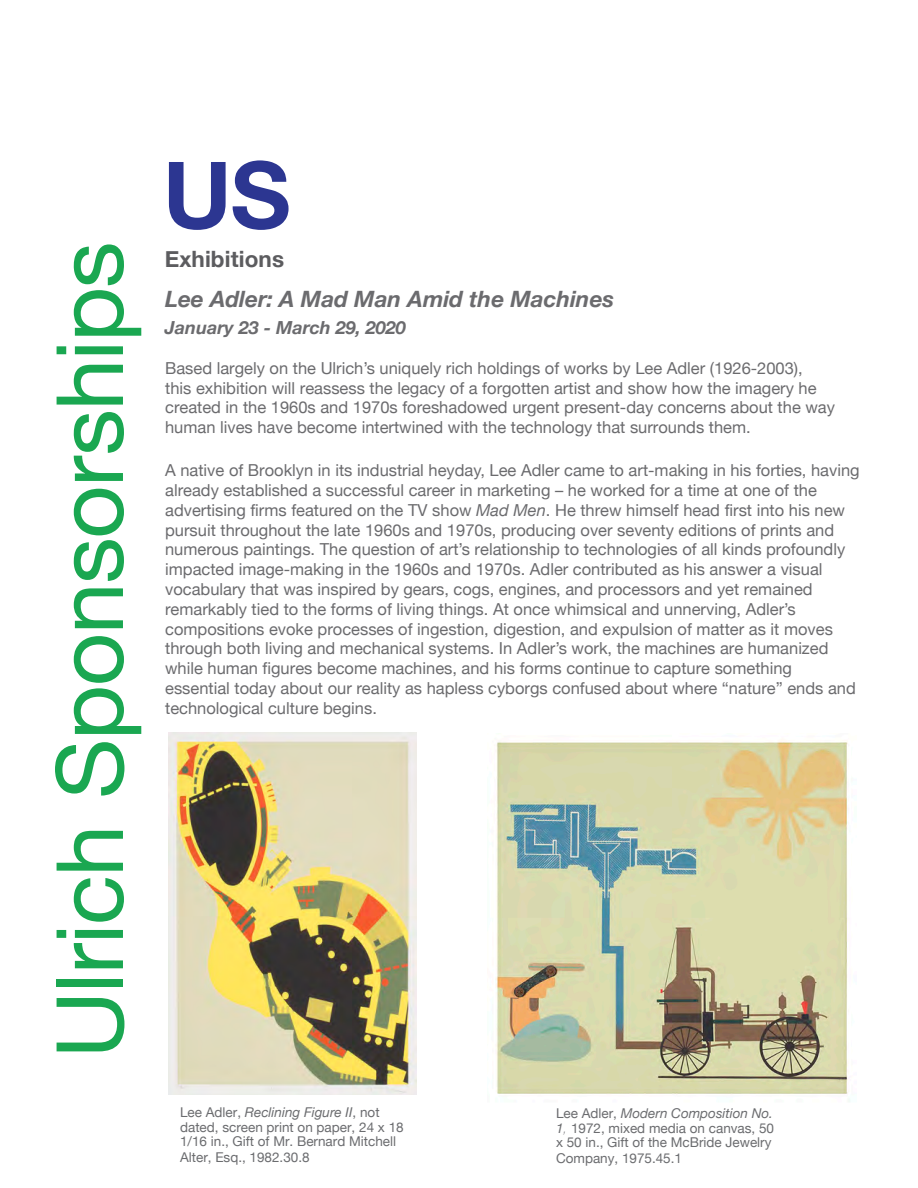
<style>
.page{position:relative;width:918px;height:1188px;background:#fff}
.page>*{position:absolute;margin:0;border:0;box-sizing:border-box;transform-origin:0 0}
.t1{font:93px "Helvetica Neue";letter-spacing:-.015em;color:#1aa751}
.t2{font:700 93px "Helvetica Neue";color:#2c3691}
.t3{font:italic 700 22.5px/40.5px "Helvetica Neue";color:#6b6b6e}
.t4{font:italic 700 18px "Helvetica Neue";color:#6b6b6e}
.t5{font:16.5px/19.8px "Helvetica Neue";color:#6b6b6e}
.t6{font:13.5px/14.5px "Helvetica Neue";color:#6b6c6f;text-align:justify}
.s1{font-style:normal;color:#5c5c5f}
.s2{font-style:italic}
.s3{font-weight:100;font-style:italic}
</style>
<div class="page">
<img style="left:495px;top:740px;width:356px;height:362px">
<img style="left:168px;top:732px;width:249px;height:363px">
<h1 class="t1" style="left:23px;top:1058px;width:818px;rotate:-90deg">Ulrich Sponsorships</h1>
<p class="t2" style="left:163px;top:122px;width:129px">US</p>
<p class="t3" style="left:165px;top:239px;width:451px"><span class="s1">Exhibitions<br></span>Lee Adler: A Mad Man Amid the Machines</p>
<p class="t4" style="left:165px;top:314px;width:243px">January 23 - March 29, 2020</p>
<p class="t5" style="left:165px;top:359px;width:671px">Based largely on the Ulrich’s uniquely rich holdings of works by Lee Adler (1926-2003),<br>this exhibition will reassess the legacy of a forgotten artist and show how the imagery he created in the 1960s and 1970s foreshadowed urgent present-day concerns about the way human lives have become intertwined with the technology that surrounds them.</p>
<p class="t5" style="left:165px;top:461px;width:696px">A native of Brooklyn in its industrial heyday, Lee Adler came to art-making in his forties, having already established a successful career in marketing – he worked for a time at one of the advertising firms featured on the TV show <span class="s2">Mad Men</span>. He threw himself head first into his new pursuit throughout the late 1960s and 1970s, producing over seventy editions of prints and numerous paintings. The question of art’s relationship to technologies of all kinds profoundly impacted image-making in the 1960s and 1970s. Adler contributed as his answer a visual vocabulary that was inspired by gears, cogs, engines, and processors and yet remained remarkably tied to the forms of living things. At once whimsical and unnerving, Adler’s compositions evoke processes of ingestion, digestion, and expulsion of matter as it moves through both living and mechanical systems. In Adler’s work, the machines are humanized while human figures become machines, and his forms continue to capture something essential today about our reality as hapless cyborgs confused about where “nature” ends and technological culture begins.</p>
<p class="t6" style="left:180px;top:1106px;width:225px;text-align:left">Lee Adler, <span class="s2">Reclining Figure II</span>, not dated, screen print on paper, 24 x 18<br>1/16 in., Gift of Mr. Bernard Mitchell</p>
<p class="t6" style="left:180px;top:1151px;width:131px">Alter, Esq., 1982.30.8</p>
<p class="t6" style="left:556px;top:1107px;width:220px">Lee Adler, <span class="s2">Modern Composition No.<br>1</span><span class="s3">,</span> 1972, mixed media on canvas, 50 x 50 in., Gift of the McBride Jewelry</p>
<p class="t6" style="left:556px;top:1152px;width:128px">Company, 1975.45.1</p>
</div>
